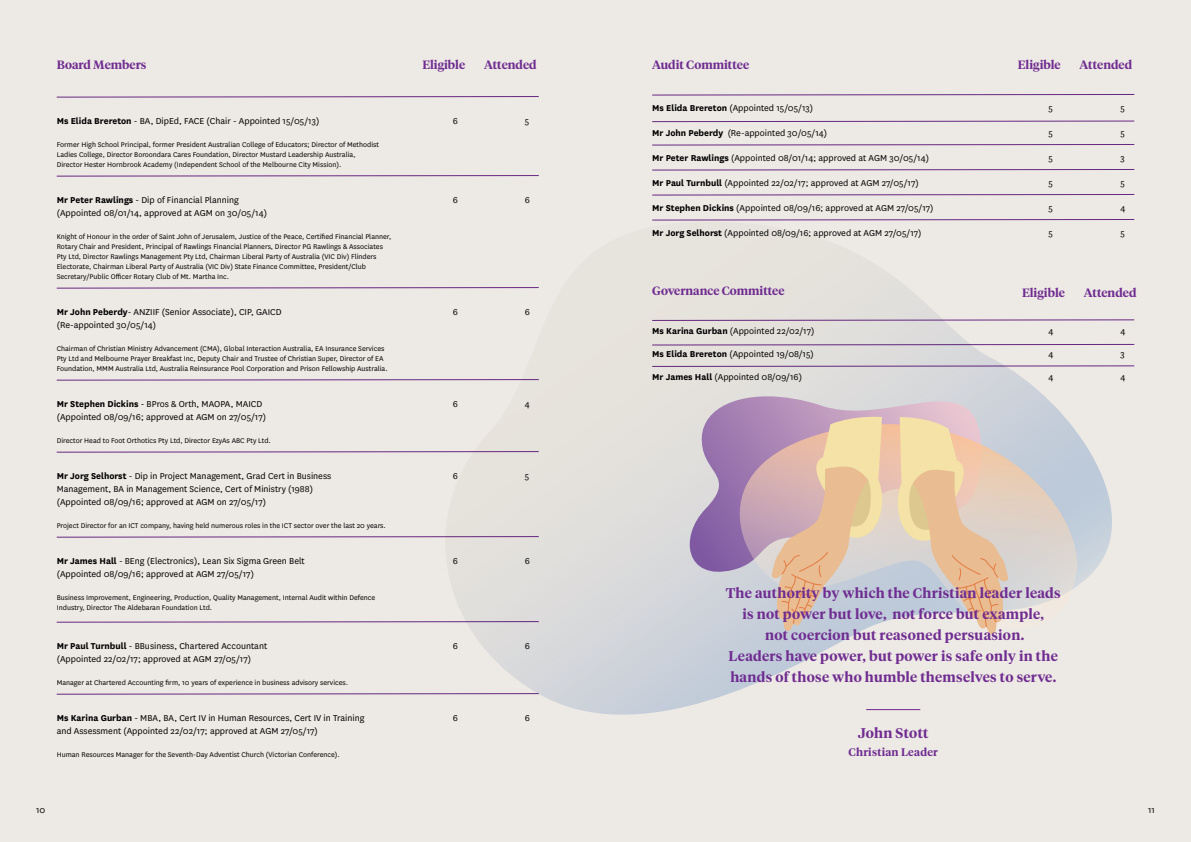
<style>
.page{position:relative;width:1191px;height:842px;background:#ede9e4}
.page>*{position:absolute;margin:0;border:0;box-sizing:border-box;transform-origin:0 0}
.t1{font:600 14px/21px "Tiempos Headline";letter-spacing:.02em;color:#6f2c91;text-align:center}
.t2{font:600 12px "Tiempos Headline";color:#6f2c91}
.t3{font:600 11px "Tiempos Headline";letter-spacing:.02em;color:#6f2c91}
.t4{font:10px/13px "National";color:#000}
.t5{font:8px/10px "National";color:#000}
.s1{font-weight:700}
</style>
<div class="page">
<svg style="left:455px;top:279px;width:680px;height:436px"></svg>
<svg style="left:678px;top:391px;width:309px;height:190px"></svg>
<svg style="left:689px;top:424px;width:389px;height:208px;background:#c4b8c9"></svg>
<svg style="left:769px;top:415px;width:241px;height:220px;background:#dec6b3"></svg>
<svg style="left:56px;top:96px;width:483px;height:2px"></svg>
<svg style="left:56px;top:175px;width:483px;height:2px"></svg>
<svg style="left:56px;top:287px;width:483px;height:2px"></svg>
<svg style="left:56px;top:379px;width:483px;height:2px"></svg>
<svg style="left:56px;top:451px;width:483px;height:2px"></svg>
<svg style="left:56px;top:536px;width:483px;height:2px"></svg>
<svg style="left:56px;top:621px;width:483px;height:2px"></svg>
<svg style="left:56px;top:693px;width:483px;height:2px"></svg>
<svg style="left:652px;top:94px;width:482px;height:2px"></svg>
<svg style="left:652px;top:120px;width:482px;height:3px"></svg>
<svg style="left:652px;top:144px;width:482px;height:2px"></svg>
<svg style="left:652px;top:169px;width:482px;height:2px"></svg>
<svg style="left:652px;top:194px;width:482px;height:2px"></svg>
<svg style="left:652px;top:219px;width:482px;height:2px"></svg>
<svg style="left:651px;top:319px;width:483px;height:2px"></svg>
<svg style="left:651px;top:343px;width:483px;height:3px"></svg>
<svg style="left:651px;top:365px;width:483px;height:2px"></svg>
<hr style="left:866px;top:709px;width:54px;height:1px;background:#6f2c91">
<h2 class="t2" style="left:57px;top:57px;width:91px">Board Members</h2>
<h2 class="t2" style="left:422px;top:57px;width:44px">Eligible</h2>
<h2 class="t2" style="left:484px;top:57px;width:54px">Attended</h2>
<h2 class="t2" style="left:1079px;top:57px;width:54px">Attended</h2>
<h2 class="t2" style="left:652px;top:57px;width:98px">Audit Committee</h2>
<h2 class="t2" style="left:1018px;top:57px;width:44px">Eligible</h2>
<p class="t4" style="left:57px;top:114px;width:264px"><span class="s1">Ms Elida Brereton</span> - BA, DipEd, FACE (Chair - Appointed 15/05/13)</p>
<p class="t4" style="left:453px;top:114px;width:7px">6</p>
<p class="t4" style="left:525px;top:114px;width:6px">5</p>
<p class="t5" style="left:57px;top:139px;width:324px">Former High School Principal, former President Australian College of Educators; Director of Methodist<br>Ladies College, Director Boroondara Cares Foundation, Director Mustard Leadership Australia,<br>Director Hester Hornbrook Academy (Independent School of the Melbourne City Mission).</p>
<p class="t4" style="left:57px;top:193px;width:184px"><span class="s1">Mr Peter Rawlings</span> - Dip of Financial Planning</p>
<p class="t4" style="left:453px;top:193px;width:7px">6</p>
<p class="t4" style="left:525px;top:193px;width:7px">6</p>
<p class="t4" style="left:57px;top:206px;width:212px">(Appointed 08/01/14, approved at AGM on 30/05/14)</p>
<p class="t5" style="left:57px;top:231px;width:336px">Knight of Honour in the order of Saint John of Jerusalem, Justice of the Peace, Certified Financial Planner, Rotary Chair and President, Principal of Rawlings Financial Planners, Director PG Rawlings &amp; Associates Pty Ltd, Director Rawlings Management Pty Ltd, Chairman Liberal Party of Australia (VIC Div) Flinders Electorate, Chairman Liberal Party of Australia (VIC Div) State Finance Committee, President/Club Secretary/Public Officer Rotary Club of Mt. Martha Inc.</p>
<p class="t4" style="left:57px;top:305px;width:226px"><span class="s1">Mr John Peberdy</span>- ANZIIF (Senior Associate), CIP, GAICD</p>
<p class="t4" style="left:453px;top:305px;width:7px">6</p>
<p class="t4" style="left:525px;top:305px;width:7px">6</p>
<p class="t4" style="left:57px;top:318px;width:101px">(Re-appointed 30/05/14)</p>
<p class="t5" style="left:57px;top:343px;width:332px">Chairman of Christian Ministry Advancement (CMA), Global Interaction Australia, EA Insurance Services<br>Pty Ltd and Melbourne Prayer Breakfast Inc, Deputy Chair and Trustee of Christian Super, Director of EA<br>Foundation, MMM Australia Ltd, Australia Reinsurance Pool Corporation and Prison Fellowship Australia.</p>
<p class="t4" style="left:57px;top:397px;width:207px"><span class="s1">Mr Stephen Dickins</span> - BPros &amp; Orth, MAOPA, MAICD</p>
<p class="t4" style="left:453px;top:397px;width:7px">6</p>
<p class="t4" style="left:525px;top:397px;width:6px">4</p>
<p class="t4" style="left:57px;top:410px;width:211px">(Appointed 08/09/16; approved at AGM on 27/05/17)</p>
<p class="t5" style="left:57px;top:435px;width:216px">Director Head to Foot Orthotics Pty Ltd, Director EzyAs ABC Pty Ltd.</p>
<p class="t4" style="left:57px;top:469px;width:276px"><span class="s1">Mr Jorg Selhorst</span> - Dip in Project Management, Grad Cert in Business</p>
<p class="t4" style="left:453px;top:469px;width:7px">6</p>
<p class="t4" style="left:525px;top:469px;width:6px">5</p>
<p class="t4" style="left:57px;top:482px;width:258px">Management, BA in Management Science, Cert of Ministry (1988) (Appointed 08/09/16; approved at AGM on 27/05/17)</p>
<p class="t5" style="left:57px;top:520px;width:331px">Project Director for an ICT company, having held numerous roles in the ICT sector over the last 20 years.</p>
<p class="t4" style="left:57px;top:554px;width:250px"><span class="s1">Mr James Hall</span> - BEng (Electronics), Lean Six Sigma Green Belt</p>
<p class="t4" style="left:453px;top:554px;width:7px">6</p>
<p class="t4" style="left:525px;top:554px;width:7px">6</p>
<p class="t4" style="left:57px;top:567px;width:199px">(Appointed 08/09/16; approved at AGM 27/05/17)</p>
<p class="t5" style="left:57px;top:592px;width:320px">Business Improvement, Engineering, Production, Quality Management, Internal Audit within Defence<br>Industry, Director The Aldebaran Foundation Ltd.</p>
<p class="t4" style="left:57px;top:639px;width:212px"><span class="s1">Mr Paul Turnbull</span> - BBusiness, Chartered Accountant</p>
<p class="t4" style="left:453px;top:639px;width:7px">6</p>
<p class="t4" style="left:525px;top:639px;width:7px">6</p>
<p class="t4" style="left:57px;top:652px;width:196px">(Appointed 22/02/17; approved at AGM 27/05/17)</p>
<p class="t5" style="left:57px;top:677px;width:293px">Manager at Chartered Accounting firm, 10 years of experience in business advisory services.</p>
<p class="t4" style="left:57px;top:711px;width:309px"><span class="s1">Ms Karina Gurban</span> - MBA, BA, Cert IV in Human Resources, Cert IV in Training</p>
<p class="t4" style="left:453px;top:711px;width:7px">6</p>
<p class="t4" style="left:525px;top:711px;width:7px">6</p>
<p class="t4" style="left:57px;top:724px;width:263px">and Assessment (Appointed 22/02/17; approved at AGM 27/05/17)</p>
<p class="t5" style="left:57px;top:749px;width:285px">Human Resources Manager for the Seventh-Day Adventist Church (Victorian Conference).</p>
<p class="t4" style="left:652px;top:101px;width:162px"><span class="s1">Ms Elida Brereton</span> (Appointed 15/05/13)</p>
<p class="t4" style="left:1048px;top:101px;width:6px">5</p>
<p class="t4" style="left:1120px;top:101px;width:6px">5</p>
<p class="t4" style="left:652px;top:126px;width:176px"><span class="s1">Mr John Peberdy</span> (Re-appointed 30/05/14)</p>
<p class="t4" style="left:1048px;top:126px;width:6px">5</p>
<p class="t4" style="left:1120px;top:126px;width:6px">5</p>
<p class="t4" style="left:652px;top:151px;width:278px"><span class="s1">Mr Peter Rawlings</span> (Appointed 08/01/14; approved at AGM 30/05/14)</p>
<p class="t4" style="left:1048px;top:151px;width:6px">5</p>
<p class="t4" style="left:1120px;top:151px;width:6px">3</p>
<p class="t4" style="left:652px;top:176px;width:268px"><span class="s1">Mr Paul Turnbull</span> (Appointed 22/02/17; approved at AGM 27/05/17)</p>
<p class="t4" style="left:1048px;top:176px;width:6px">5</p>
<p class="t4" style="left:1120px;top:176px;width:6px">5</p>
<p class="t4" style="left:652px;top:201px;width:283px"><span class="s1">Mr Stephen Dickins</span> (Appointed 08/09/16; approved at AGM 27/05/17)</p>
<p class="t4" style="left:1048px;top:201px;width:6px">5</p>
<p class="t4" style="left:1120px;top:201px;width:6px">4</p>
<p class="t4" style="left:652px;top:226px;width:271px"><span class="s1">Mr Jorg Selhorst</span> (Appointed 08/09/16; approved at AGM 27/05/17)</p>
<p class="t4" style="left:1048px;top:226px;width:6px">5</p>
<p class="t4" style="left:1120px;top:226px;width:6px">5</p>
<h2 class="t2" style="left:652px;top:282px;width:134px">Governance Committee</h2>
<h2 class="t2" style="left:1022px;top:284px;width:44px">Eligible</h2>
<h2 class="t2" style="left:1083px;top:284px;width:54px">Attended</h2>
<p class="t4" style="left:652px;top:324px;width:164px"><span class="s1">Ms Karina Gurban</span> (Appointed 22/02/17)</p>
<p class="t4" style="left:1048px;top:324px;width:6px">4</p>
<p class="t4" style="left:1120px;top:324px;width:6px">4</p>
<p class="t4" style="left:652px;top:347px;width:163px"><span class="s1">Ms Elida Brereton</span> (Appointed 19/08/15)</p>
<p class="t4" style="left:1048px;top:347px;width:6px">4</p>
<p class="t4" style="left:1120px;top:347px;width:6px">3</p>
<p class="t4" style="left:652px;top:370px;width:151px"><span class="s1">Mr James Hall</span> (Appointed 08/09/16)</p>
<p class="t4" style="left:1048px;top:370px;width:6px">4</p>
<p class="t4" style="left:1120px;top:370px;width:6px">4</p>
<h1 class="t1" style="left:725px;top:582px;width:336px">The authority by which the Christian leader leads is not power but love, not force but example,<br>not coercion but reasoned persuasion.<br>Leaders have power, but power is safe only in the hands of those who humble themselves to serve.</h1>
<h1 class="t1" style="left:858px;top:722px;width:72px">John Stott</h1>
<h3 class="t3" style="left:848px;top:745px;width:91px">Christian Leader</h3>
<p class="t4" style="left:36px;top:803px;width:11px">10</p>
<p class="t4" style="left:1148px;top:803px;width:8px">11</p>
</div>
